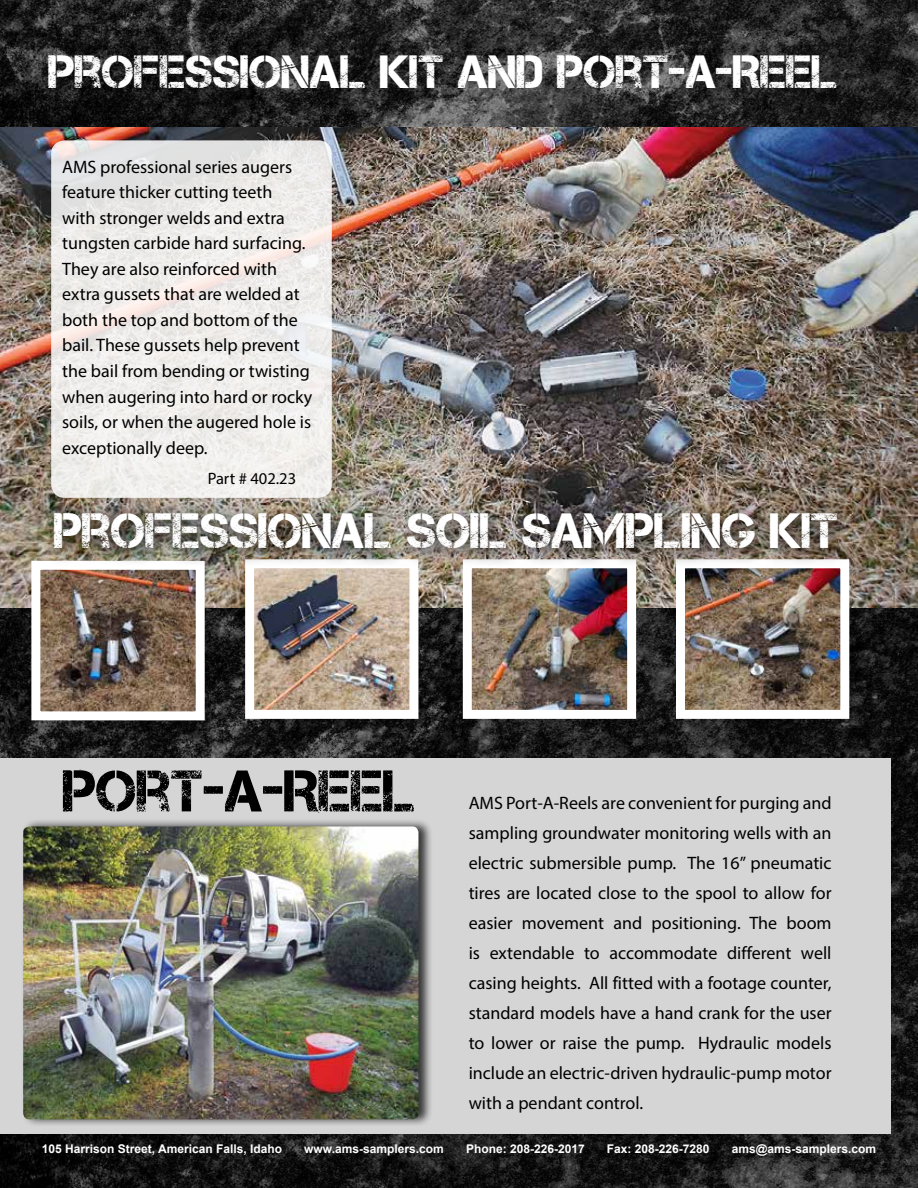
<style>
.page{position:relative;width:918px;height:1188px;background:#fff}
.page>*{position:absolute;margin:0;border:0;box-sizing:border-box;transform-origin:0 0}
.t1{font:58.5px "Captureit";color:#000}
.t2{font:49.5px "Captureit";color:#fff}
.t3{font:46.5px "Captureit";color:#fff}
.t4{font:18px/25.5px "Myriad Pro";color:#000;text-align:justify}
.t5{font:16.5px "Myriad Pro";color:#000}
.t6{font:700 12px "Arial";color:#fff}
</style>
<div class="page">
<img style="left:0;top:0;width:918px;height:1188px">
<div style="left:0;top:758px;width:890px;height:376px;background:#d6d5d6"></div>
<div style="left:22px;top:818px;width:412px;height:310px;background:#000;opacity:.75"></div>
<img style="left:23px;top:826px;width:395px;height:293px">
<img style="left:0;top:127px;width:918px;height:481px">
<img style="left:41px;top:571px;width:154px;height:139px">
<div style="left:31px;top:561px;width:174px;height:159px;border:9px solid #fff"></div>
<svg style="left:51px;top:140px;width:281px;height:358px;fill:#efecea"></svg>
<img style="left:255px;top:569px;width:153px;height:140px">
<div style="left:245px;top:559px;width:173px;height:160px;border:9px solid #fff"></div>
<img style="left:473px;top:569px;width:153px;height:140px">
<div style="left:463px;top:559px;width:173px;height:160px;border:9px solid #fff"></div>
<img style="left:686px;top:569px;width:153px;height:140px">
<div style="left:676px;top:559px;width:173px;height:160px;border:9px solid #fff"></div>
<div style="left:44px;top:502px;width:813px;height:66px;background:#000;opacity:.75"></div>
<h3 class="t3" style="left:48px;top:45px;width:791px">PROFESSIONAL KIT AND PORT-A-REEL</h3>
<p class="t4" style="left:62px;top:154px;width:252px;text-align:left">AMS professional series augers feature thicker cutting teeth<br>with stronger welds and extra tungsten carbide hard surfacing.<br>They are also reinforced with extra gussets that are welded at both the top and bottom of the bail. These gussets help prevent the bail from bending or twisting when augering into hard or rocky soils, or when the augered hole is exceptionally deep.</p>
<p class="t5" style="left:208px;top:468px;width:90px">Part # 402.23</p>
<h2 class="t2" style="left:54px;top:503px;width:786px">PROFESSIONAL SOIL SAMPLING KIT</h2>
<h1 class="t1" style="left:63px;top:758px;width:355px">PORT-A-REEL</h1>
<p class="t4" style="left:469px;top:788px;width:364px;line-height:30px">AMS Port-A-Reels are convenient for purging and sampling groundwater monitoring wells with an electric submersible pump. The 16” pneumatic tires are located close to the spool to allow for easier movement and positioning. The boom is extendable to accommodate different well casing heights. All fitted with a footage counter, standard models have a hand crank for the user to lower or raise the pump. Hydraulic models include an electric-driven hydraulic-pump motor with a pendant control.</p>
<p class="t6" style="left:42px;top:1141px;width:242px">105 Harrison Street, American Falls, Idaho</p>
<p class="t6" style="left:304px;top:1141px;width:141px">www.ams-samplers.com</p>
<p class="t6" style="left:466px;top:1141px;width:120px">Phone: 208-226-2017</p>
<p class="t6" style="left:607px;top:1141px;width:104px">Fax: 208-226-7280</p>
<p class="t6" style="left:732px;top:1141px;width:146px">ams@ams-samplers.com</p>
</div>
